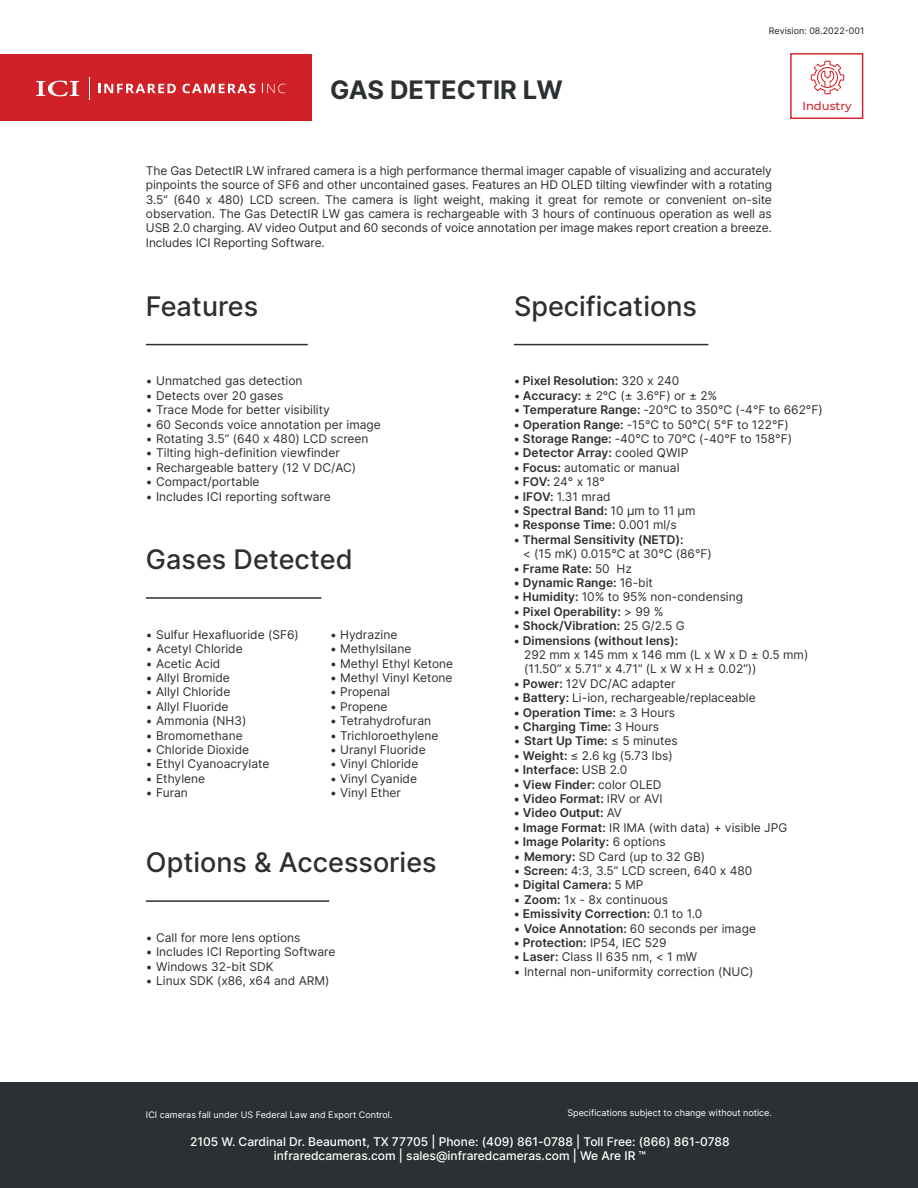
<style>
.page{position:relative;width:918px;height:1188px;background:#fff}
.page>*{position:absolute;margin:0;border:0;box-sizing:border-box;transform-origin:0 0}
.Title_Column{font:500 27px "Inter";color:#2c3032}
.t1{font:700 25.5px "Inter";color:#2c3032}
.t2{font:17.4px "Myriad Pro";color:#231f20}
.General_Info{font:12px/14.4px "Inter";color:#2c3032;text-align:justify}
.Information_Centered{font:12px "Inter";color:#2c3032}
.t3{font:600 12px "Inter";color:#2c3032}
.t4{font:500 12px "Inter";color:#fff}
.t5{font:500 11.7px "Montserrat";color:#d3212a}
.General_Info-2{font:9px "Inter";color:#fff}
.t6{font:9px "Inter";color:#231f20}
.s1{font-weight:400}
.s2{font-weight:600}
</style>
<div class="page">
<div style="left:0;top:54px;width:312px;height:66px;background:#d12128"></div>
<svg style="left:36px;top:80px;width:43px;height:16px"></svg>
<svg style="left:98px;top:84px;width:78px;height:9px"></svg>
<svg style="left:182px;top:84px;width:73px;height:9px"></svg>
<svg style="left:262px;top:84px;width:24px;height:9px"></svg>
<hr style="left:146px;top:344px;width:162px;height:1px;background:#2c3032">
<hr style="left:146px;top:597px;width:175px;height:2px;background:#2c3032">
<hr style="left:146px;top:900px;width:183px;height:2px;background:#2c3032">
<hr style="left:514px;top:344px;width:194px;height:1px;background:#2c3032">
<div style="left:0;top:1083px;width:918px;height:105px;background:#2c3032"></div>
<div style="left:790px;top:53px;width:73px;height:66px;border:1px solid #d3212a"></div>
<svg style="left:811px;top:61px;width:33px;height:33px"></svg>
<p class="t1" style="left:330px;top:71px;width:234px">GAS DETECTIR LW</p>
<p class="t2" style="left:796px;top:15px;width:63px">Edit Text</p>
<p class="t6" style="left:769px;top:25px;width:97px">Revision: 08.2022-001</p>
<p class="t5" style="left:802px;top:97px;width:51px">Industry</p>
<p class="General_Info" style="left:146px;top:163px;width:628px">The Gas DetectIR LW infrared camera is a high performance thermal imager capable of visualizing and accurately pinpoints the source of SF6 and other uncontained gases. Features an HD OLED tilting viewfinder with a rotating 3.5” (640 x 480) LCD screen. The camera is light weight, making it great for remote or convenient on-site observation. The Gas DetectIR LW gas camera is rechargeable with 3 hours of continuous operation as well as USB 2.0 charging. AV video Output and 60 seconds of voice annotation per image makes report creation a breeze.<br>Includes ICI Reporting Software.</p>
<p class="Title_Column" style="left:146px;top:286px;width:114px">Features</p>
<p class="Information_Centered" style="left:146px;top:372px;width:158px">• Unmatched gas detection</p>
<p class="Information_Centered" style="left:146px;top:387px;width:139px">• Detects over 20 gases</p>
<p class="Information_Centered" style="left:146px;top:401px;width:185px">• Trace Mode for better visibility</p>
<p class="Information_Centered" style="left:146px;top:416px;width:236px">• 60 Seconds voice annotation per image</p>
<p class="Information_Centered" style="left:146px;top:430px;width:224px">• Rotating 3.5” (640 x 480) LCD screen</p>
<p class="Information_Centered" style="left:146px;top:444px;width:195px">• Tilting high-definition viewfinder</p>
<p class="Information_Centered" style="left:146px;top:459px;width:212px">• Rechargeable battery (12 V DC/AC)</p>
<p class="Information_Centered" style="left:146px;top:473px;width:115px">• Compact/portable</p>
<p class="Information_Centered" style="left:146px;top:488px;width:186px">• Includes ICI reporting software</p>
<p class="Title_Column" style="left:146px;top:539px;width:208px">Gases Detected</p>
<p class="Information_Centered" style="left:146px;top:626px;width:154px">• Sulfur Hexafluoride (SF6)</p>
<p class="Information_Centered" style="left:146px;top:640px;width:98px">• Acetyl Chloride</p>
<p class="Information_Centered" style="left:146px;top:655px;width:76px">• Acetic Acid</p>
<p class="Information_Centered" style="left:146px;top:669px;width:85px">• Allyl Bromide</p>
<p class="Information_Centered" style="left:146px;top:683px;width:86px">• Allyl Chloride</p>
<p class="Information_Centered" style="left:146px;top:698px;width:84px">• Allyl Fluoride</p>
<p class="Information_Centered" style="left:146px;top:712px;width:102px">• Ammonia (NH3)</p>
<p class="Information_Centered" style="left:146px;top:727px;width:98px">• Bromomethane</p>
<p class="Information_Centered" style="left:146px;top:741px;width:105px">• Chloride Dioxide</p>
<p class="Information_Centered" style="left:146px;top:755px;width:125px">• Ethyl Cyanoacrylate</p>
<p class="Information_Centered" style="left:146px;top:770px;width:61px">• Ethylene</p>
<p class="Information_Centered" style="left:146px;top:784px;width:43px">• Furan</p>
<p class="Information_Centered" style="left:330px;top:626px;width:69px">• Hydrazine</p>
<p class="Information_Centered" style="left:330px;top:640px;width:83px">• Methylsilane</p>
<p class="Information_Centered" style="left:330px;top:655px;width:125px">• Methyl Ethyl Ketone</p>
<p class="Information_Centered" style="left:330px;top:669px;width:124px">• Methyl Vinyl Ketone</p>
<p class="Information_Centered" style="left:330px;top:683px;width:62px">• Propenal</p>
<p class="Information_Centered" style="left:330px;top:698px;width:59px">• Propene</p>
<p class="Information_Centered" style="left:330px;top:712px;width:103px">• Tetrahydrofuran</p>
<p class="Information_Centered" style="left:330px;top:727px;width:110px">• Trichloroethylene</p>
<p class="Information_Centered" style="left:330px;top:741px;width:97px">• Uranyl Fluoride</p>
<p class="Information_Centered" style="left:330px;top:755px;width:90px">• Vinyl Chloride</p>
<p class="Information_Centered" style="left:330px;top:770px;width:89px">• Vinyl Cyanide</p>
<p class="Information_Centered" style="left:330px;top:784px;width:72px">• Vinyl Ether</p>
<p class="Title_Column" style="left:146px;top:843px;width:292px">Options &amp; Accessories</p>
<p class="General_Info" style="left:146px;top:930px;width:156px">• Call for more lens options</p>
<p class="Information_Centered" style="left:146px;top:943px;width:191px">• Includes ICI Reporting Software</p>
<p class="Information_Centered" style="left:146px;top:958px;width:129px">• Windows 32-bit SDK</p>
<p class="Information_Centered" style="left:146px;top:972px;width:185px">• Linux SDK (x86, x64 and ARM)</p>
<p class="Title_Column" style="left:514px;top:286px;width:184px">Specifications</p>
<p class="t3" style="left:514px;top:372px;width:167px">• Pixel Resolution: <span class="s1">320 x 240</span></p>
<p class="General_Info" style="left:514px;top:388px;width:205px"><span class="s2">• Accuracy:</span> ± 2°C (± 3.6°F) or ± 2%</p>
<p class="General_Info" style="left:514px;top:402px;width:310px"><span class="s2">• Temperature Range:</span> -20°C to 350°C (-4°F to 662°F)</p>
<p class="General_Info" style="left:514px;top:417px;width:276px"><span class="s2">• Operation Range:</span> -15°C to 50°C( 5°F to 122°F)</p>
<p class="General_Info" style="left:514px;top:431px;width:280px"><span class="s2">• Storage Range:</span> -40°C to 70°C (-40°F to 158°F)</p>
<p class="t3" style="left:514px;top:444px;width:176px">• Detector Array: <span class="s1">cooled QWIP</span></p>
<p class="General_Info" style="left:514px;top:460px;width:167px"><span class="s2">• Focus:</span> automatic or manual</p>
<p class="General_Info" style="left:514px;top:474px;width:93px"><span class="s2">• FOV:</span> 24° x 18°</p>
<p class="General_Info" style="left:514px;top:489px;width:98px"><span class="s2">• IFOV:</span> 1.31 mrad</p>
<p class="t3" style="left:514px;top:502px;width:183px">• Spectral Band: <span class="s1">10 μm to 11 μm</span></p>
<p class="t3" style="left:514px;top:516px;width:164px">• Response Time: <span class="s1">0.001 ml/s</span></p>
<p class="t3" style="left:514px;top:531px;width:171px">• Thermal Sensitivity (NETD):</p>
<p class="General_Info" style="left:523px;top:546px;width:190px">&lt; (15 mK) 0.015°C at 30°C (86°F)</p>
<p class="t3" style="left:514px;top:560px;width:119px">• Frame Rate: <span class="s1">50 Hz</span></p>
<p class="t3" style="left:514px;top:574px;width:140px">• Dynamic Range: <span class="s1">16-bit</span></p>
<p class="General_Info" style="left:514px;top:590px;width:231px"><span class="s2">• Humidity:</span> 10% to 95% non-condensing</p>
<p class="t3" style="left:514px;top:603px;width:151px">• Pixel Operability: <span class="s1">&gt; 99 %</span></p>
<p class="t3" style="left:514px;top:617px;width:172px">• Shock/Vibration: <span class="s1">25 G/2.5 G</span></p>
<p class="t3" style="left:514px;top:632px;width:166px">• Dimensions (without lens):</p>
<p class="General_Info" style="left:524px;top:647px;width:286px">292 mm x 145 mm x 146 mm (L x W x D ± 0.5 mm)</p>
<p class="General_Info" style="left:524px;top:662px;width:234px">(11.50” x 5.71” x 4.71” (L x W x H ± 0.02”))</p>
<p class="General_Info" style="left:514px;top:676px;width:163px"><span class="s2">• Power:</span> 12V DC/AC adapter</p>
<p class="General_Info" style="left:514px;top:690px;width:243px"><span class="s2">• Battery:</span> Li-ion, rechargeable/replaceable</p>
<p class="t3" style="left:514px;top:704px;width:163px">• Operation Time: <span class="s1">≥ 3 Hours</span></p>
<p class="t3" style="left:514px;top:718px;width:147px">• Charging Time: <span class="s1">3 Hours</span></p>
<p class="t3" style="left:514px;top:732px;width:165px"><span class="s1">•</span> Start Up Time: <span class="s1">≤ 5 minutes</span></p>
<p class="General_Info" style="left:514px;top:748px;width:160px"><span class="s2">• Weight:</span> ≤ 2.6 kg (5.73 lbs)</p>
<p class="t3" style="left:514px;top:761px;width:115px">• Interface: <span class="s1">USB 2.0</span></p>
<p class="t3" style="left:514px;top:776px;width:149px">• View Finder: <span class="s1">color OLED</span></p>
<p class="t3" style="left:514px;top:790px;width:150px">• Video Format: <span class="s1">IRV or AVI</span></p>
<p class="t3" style="left:514px;top:804px;width:110px">• Video Output: <span class="s1">AV</span></p>
<p class="General_Info" style="left:514px;top:820px;width:275px"><span class="s2">• Image Format:</span> IR IMA (with data) + visible JPG</p>
<p class="t3" style="left:514px;top:833px;width:153px">• Image Polarity: <span class="s1">6 options</span></p>
<p class="General_Info" style="left:514px;top:849px;width:193px">• <span class="s2">Memory:</span> SD Card (up to 32 GB)</p>
<p class="General_Info" style="left:514px;top:863px;width:240px">• <span class="s2">Screen:</span> 4:3, 3.5” LCD screen, 640 x 480</p>
<p class="t3" style="left:514px;top:876px;width:131px">• Digital Camera: <span class="s1">5 MP</span></p>
<p class="General_Info" style="left:514px;top:892px;width:156px">• <span class="s2">Zoom:</span> 1x - 8x continuous</p>
<p class="t3" style="left:514px;top:905px;width:190px">• Emissivity Correction: <span class="s1">0.1 to 1.0</span></p>
<p class="General_Info" style="left:514px;top:921px;width:244px">• <span class="s2">Voice Annotation:</span> 60 seconds per image</p>
<p class="t3" style="left:514px;top:934px;width:154px">• Protection: <span class="s1">IP54, IEC 529</span></p>
<p class="General_Info" style="left:514px;top:950px;width:185px"><span class="s2">• Laser:</span> Class II 635 nm, &lt; 1 mW</p>
<p class="General_Info" style="left:514px;top:964px;width:241px">• Internal non-uniformity correction (NUC)</p>
<p class="General_Info-2" style="left:146px;top:1109px;width:248px">ICI cameras fall under US Federal Law and Export Control.</p>
<p class="General_Info-2" style="left:567px;top:1106px;width:206px">Specifications subject to change without notice.</p>
<p class="t4" style="left:190px;top:1133px;width:541px">2105 W. Cardinal Dr. Beaumont, TX 77705 | Phone: (409) 861-0788 | Toll Free: (866) 861-0788</p>
<p class="t4" style="left:274px;top:1147px;width:374px">infraredcameras.com | sales@infraredcameras.com | We Are IR ™</p>
</div>
